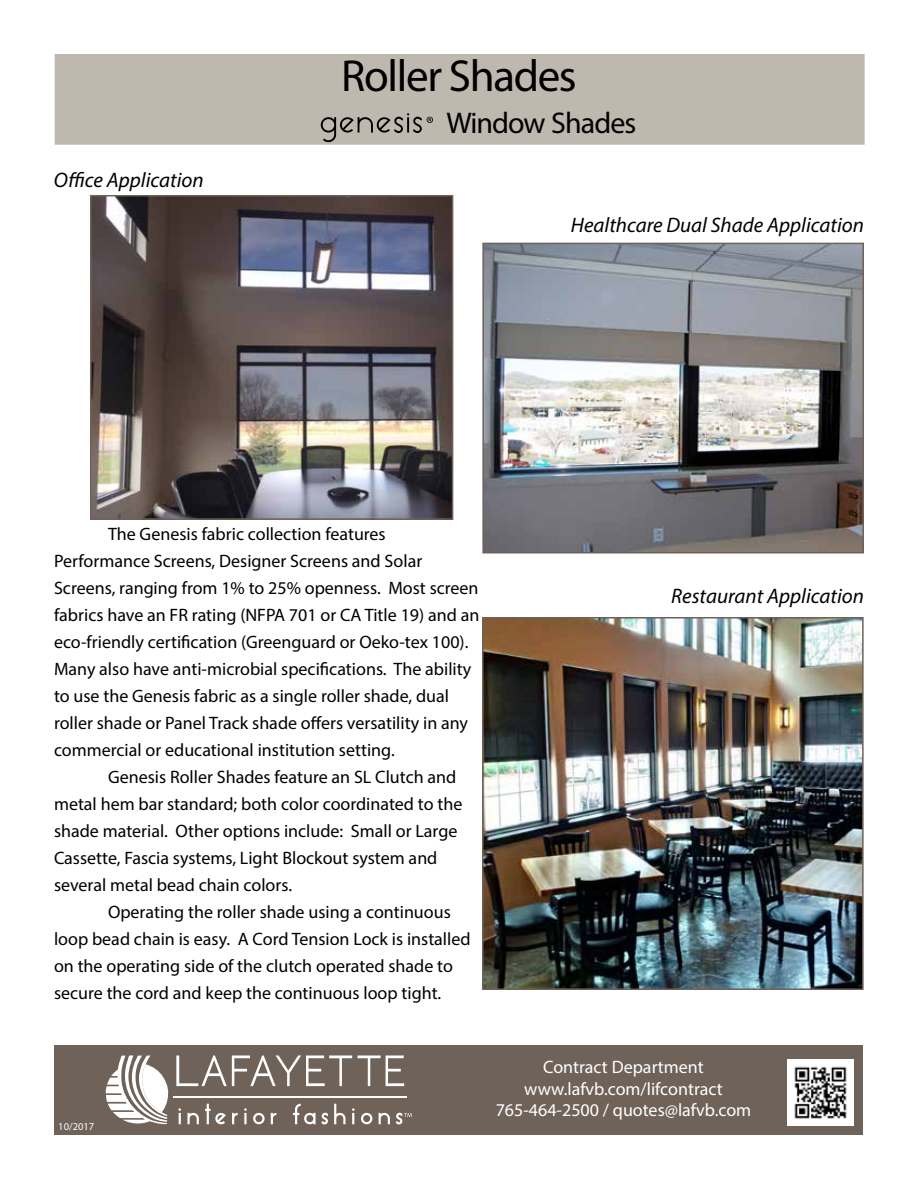
<style>
.page{position:relative;width:918px;height:1188px;background:#fff}
.page>*{position:absolute;margin:0;border:0;box-sizing:border-box;transform-origin:0 0}
.t1{font:45px "Myriad Pro";letter-spacing:-.03em;color:#000}
.t2{font:30px "Myriad Pro";letter-spacing:-.03em;color:#000}
.t3{font:italic 21px "Myriad Pro";color:#000}
.t4{font:18px/27px "Myriad Pro";color:#000}
.t5{font:18px/21.6px "Myriad Pro";color:#fff;text-align:center}
.t6{font:10.5px "Myriad Pro";color:#fff}
</style>
<div class="page">
<div style="left:54px;top:1045px;width:808px;height:90px;background:#6e6259"></div>
<svg style="left:178px;top:1108px;width:3px;height:16px"></svg>
<svg style="left:187px;top:1113px;width:12px;height:11px"></svg>
<svg style="left:205px;top:1104px;width:21px;height:20px"></svg>
<svg style="left:232px;top:1113px;width:6px;height:11px"></svg>
<svg style="left:244px;top:1108px;width:3px;height:16px"></svg>
<svg style="left:253px;top:1113px;width:12px;height:11px"></svg>
<svg style="left:271px;top:1113px;width:5px;height:11px"></svg>
<svg style="left:293px;top:1104px;width:23px;height:20px"></svg>
<svg style="left:322px;top:1113px;width:6px;height:11px"></svg>
<svg style="left:334px;top:1104px;width:12px;height:20px"></svg>
<svg style="left:352px;top:1108px;width:3px;height:16px"></svg>
<svg style="left:361px;top:1113px;width:11px;height:11px"></svg>
<svg style="left:379px;top:1113px;width:11px;height:11px"></svg>
<hr style="left:173px;top:1096px;width:234px;height:2px;background:#fff">
<svg style="left:176px;top:1055px;width:176px;height:31px"></svg>
<svg style="left:358px;top:1055px;width:46px;height:31px"></svg>
<svg style="left:106px;top:1056px;width:63px;height:68px"></svg>
<svg style="left:396px;top:1113px;width:16px;height:11px"></svg>
<img style="left:788px;top:1060px;width:65px;height:65px">
<img style="left:485px;top:246px;width:376px;height:304px">
<div style="left:482px;top:243px;width:382px;height:310px;border:2px solid #6e6259"></div>
<div style="left:55px;top:54px;width:810px;height:91px;background:#bfb8af;border:2px solid #bfb8af"></div>
<svg style="left:321px;top:113px;width:112px;height:29px"></svg>
<img style="left:485px;top:620px;width:376px;height:367px">
<div style="left:482px;top:617px;width:382px;height:373px;border:2px solid #6e6259"></div>
<img style="left:93px;top:198px;width:357px;height:319px">
<div style="left:90px;top:195px;width:363px;height:325px;border:2px solid #6e6259"></div>
<p class="t3" style="left:54px;top:167px;width:151px">Office Application</p>
<h1 class="t1" style="left:341px;top:48px;width:237px">Roller Shades</h1>
<h2 class="t2" style="left:446px;top:104px;width:192px">Window Shades</h2>
<p class="t3" style="left:571px;top:212px;width:295px">Healthcare Dual Shade Application</p>
<p class="t4" style="left:54px;top:520px;width:427px;text-indent:54px">The Genesis fabric collection features Performance Screens, Designer Screens and Solar Screens, ranging from 1% to 25% openness. Most screen fabrics have an FR rating (NFPA 701 or CA Title 19) and an eco-friendly certification (Greenguard or Oeko-tex 100).<br>Many also have anti-microbial specifications. The ability to use the Genesis fabric as a single roller shade, dual roller shade or Panel Track shade offers versatility in any commercial or educational institution setting.</p>
<p class="t4" style="left:54px;top:763px;width:410px;text-indent:54px">Genesis Roller Shades feature an SL Clutch and metal hem bar standard; both color coordinated to the shade material. Other options include: Small or Large Cassette, Fascia systems, Light Blockout system and several metal bead chain colors.</p>
<p class="t4" style="left:54px;top:898px;width:418px;text-indent:54px">Operating the roller shade using a continuous loop bead chain is easy. A Cord Tension Lock is installed on the operating side of the clutch operated shade to secure the cord and keep the continuous loop tight.</p>
<p class="t3" style="left:671px;top:583px;width:194px">Restaurant Application</p>
<p class="t6" style="left:58px;top:1120px;width:37px">10/2017</p>
<p class="t5" style="left:496px;top:1056px;width:257px">Contract Department www.lafvb.com/lifcontract<br>765-464-2500 / quotes@lafvb.com</p>
</div>
